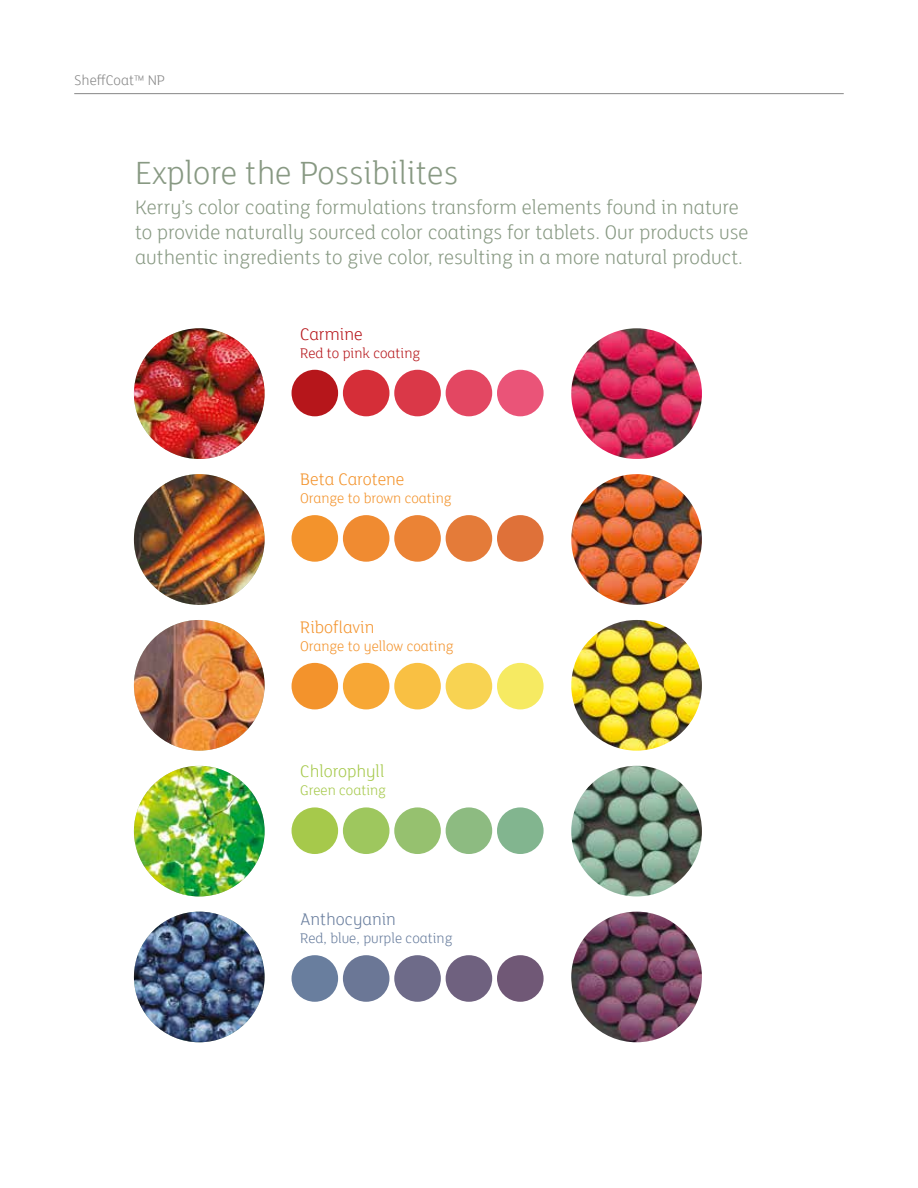
<style>
.page{position:relative;width:918px;height:1188px;background:#fff}
.page>*{position:absolute;margin:0;border:0;box-sizing:border-box;transform-origin:0 0}
.t1{font:300 34.5px "Kerry";color:#889983}
.t2{font:300 21px/25.2px "Kerry";color:#889983}
.t3{font:300 18px "Kerry";color:#f3932c}
.t4{font:300 18px "Kerry";color:#a6c94b}
.t5{font:300 18px "Kerry";color:#697e9e}
.t6{font:300 18px "Kerry";color:#b6161b}
.t7{font:300 15px "Kerry";color:#f3932c}
.t8{font:300 15px "Kerry";color:#697e9e}
.t9{font:300 15px "Kerry";color:#b6161b}
.t10{font:300 15px "Kerry";color:#878787}
.t11{font:300 15px "Kerry";color:#a6c94b}
</style>
<div class="page">
<hr style="left:74px;top:93px;width:770px;height:1px;background:#878787">
<img style="left:134px;top:328px;width:131px;height:131px;border-radius:65px">
<img style="left:134px;top:474px;width:131px;height:131px;border-radius:65px">
<img style="left:134px;top:620px;width:131px;height:131px;border-radius:65px">
<img style="left:134px;top:766px;width:131px;height:130px;border-radius:65px">
<img style="left:134px;top:912px;width:131px;height:130px;border-radius:65px">
<img style="left:571px;top:328px;width:131px;height:131px;border-radius:65px">
<img style="left:571px;top:474px;width:131px;height:131px;border-radius:65px">
<img style="left:571px;top:620px;width:131px;height:131px;border-radius:65px">
<img style="left:571px;top:766px;width:131px;height:130px;border-radius:65px">
<img style="left:571px;top:912px;width:131px;height:130px;border-radius:65px">
<div style="left:292px;top:370px;width:46px;height:46px;background:#b6161b;border-radius:50%"></div>
<div style="left:343px;top:370px;width:46px;height:46px;background:#d52e38;border-radius:50%"></div>
<div style="left:394px;top:370px;width:47px;height:46px;background:#da3848;border-radius:50%"></div>
<div style="left:446px;top:370px;width:46px;height:46px;background:#e34762;border-radius:50%"></div>
<div style="left:497px;top:370px;width:47px;height:46px;background:#ea5478;border-radius:50%"></div>
<div style="left:292px;top:515px;width:46px;height:47px;background:#f3932c;border-radius:50%"></div>
<div style="left:343px;top:515px;width:46px;height:47px;background:#f08b31;border-radius:50%"></div>
<div style="left:394px;top:515px;width:47px;height:47px;background:#eb8335;border-radius:50%"></div>
<div style="left:446px;top:515px;width:46px;height:47px;background:#e47b39;border-radius:50%"></div>
<div style="left:497px;top:515px;width:47px;height:47px;background:#df7139;border-radius:50%"></div>
<div style="left:292px;top:663px;width:46px;height:46px;background:#f3932c;border-radius:50%"></div>
<div style="left:343px;top:663px;width:46px;height:46px;background:#f7a735;border-radius:50%"></div>
<div style="left:394px;top:663px;width:47px;height:46px;background:#f9c043;border-radius:50%"></div>
<div style="left:446px;top:663px;width:46px;height:46px;background:#f8d352;border-radius:50%"></div>
<div style="left:497px;top:663px;width:47px;height:46px;background:#f6ea62;border-radius:50%"></div>
<div style="left:292px;top:807px;width:46px;height:47px;background:#a6c94b;border-radius:50%"></div>
<div style="left:343px;top:807px;width:46px;height:47px;background:#9ec75e;border-radius:50%"></div>
<div style="left:394px;top:807px;width:47px;height:47px;background:#96c16f;border-radius:50%"></div>
<div style="left:446px;top:807px;width:46px;height:47px;background:#8dbb81;border-radius:50%"></div>
<div style="left:497px;top:807px;width:47px;height:47px;background:#82b58f;border-radius:50%"></div>
<div style="left:292px;top:955px;width:46px;height:47px;background:#697e9e;border-radius:50%"></div>
<div style="left:343px;top:955px;width:46px;height:47px;background:#6b7796;border-radius:50%"></div>
<div style="left:394px;top:955px;width:47px;height:47px;background:#6e6b89;border-radius:50%"></div>
<div style="left:446px;top:955px;width:46px;height:47px;background:#6f617f;border-radius:50%"></div>
<div style="left:497px;top:955px;width:47px;height:47px;background:#705876;border-radius:50%"></div>
<p class="t10" style="left:74px;top:73px;width:92px">SheffCoat™ NP</p>
<h1 class="t1" style="left:135px;top:154px;width:325px">Explore the Possibilites</h1>
<p class="t2" style="left:135px;top:195px;width:615px">Kerry’s color coating formulations transform elements found in nature to provide naturally sourced color coatings for tablets. Our products use authentic ingredients to give color, resulting in a more natural product.</p>
<p class="t6" style="left:300px;top:325px;width:64px">Carmine</p>
<p class="t9" style="left:300px;top:345px;width:122px">Red to pink coating</p>
<p class="t3" style="left:300px;top:470px;width:106px">Beta Carotene</p>
<p class="t7" style="left:300px;top:491px;width:153px">Orange to brown coating</p>
<p class="t3" style="left:300px;top:618px;width:76px">Riboflavin</p>
<p class="t7" style="left:300px;top:639px;width:155px">Orange to yellow coating</p>
<p class="t4" style="left:300px;top:762px;width:86px">Chlorophyll</p>
<p class="t11" style="left:300px;top:782px;width:88px">Green coating</p>
<p class="t5" style="left:300px;top:910px;width:97px">Anthocyanin</p>
<p class="t8" style="left:300px;top:930px;width:154px">Red, blue, purple coating</p>
</div>
